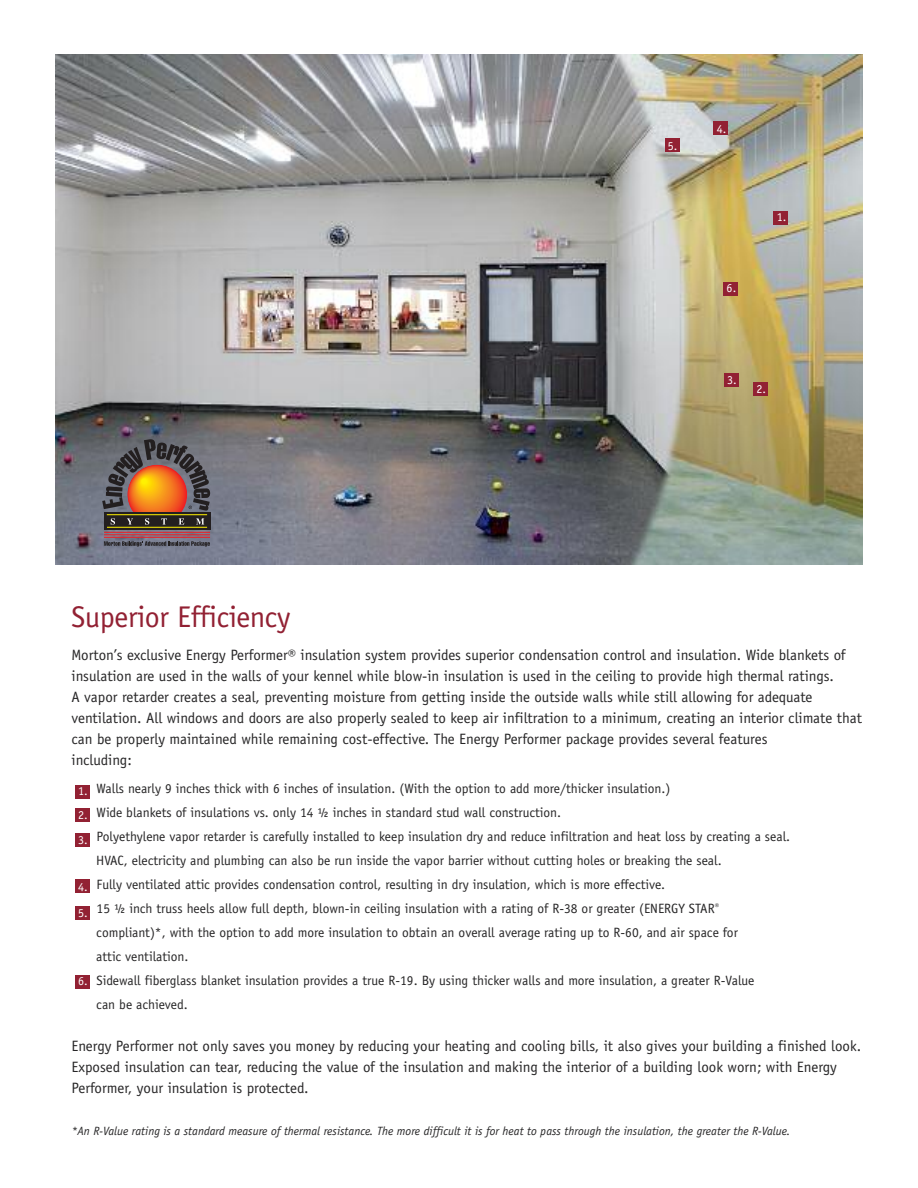
<style>
.page{position:relative;width:918px;height:1188px;background:#fff}
.page>*{position:absolute;margin:0;border:0;box-sizing:border-box;transform-origin:0 0}
.t1{font:30px "Officina Sans";letter-spacing:-.01em;color:#922133}
.t2{font:15px/21px "Officina Sans";color:#272627}
.t3{font:13.5px/24px "Officina Sans";color:#272627}
.t4{font:italic 12px "Officina Sans";color:#272627}
.t5{font:12px/24.3px "Officina Sans";color:#fff;text-align:justify}
</style>
<div class="page">
<img style="left:55px;top:54px;width:807px;height:510px">
<svg style="left:104px;top:512px;width:106px;height:18px"></svg>
<svg style="left:111px;top:518px;width:4px;height:7px"></svg>
<svg style="left:127px;top:518px;width:6px;height:7px"></svg>
<svg style="left:145px;top:518px;width:4px;height:7px"></svg>
<svg style="left:161px;top:518px;width:6px;height:7px"></svg>
<svg style="left:179px;top:518px;width:5px;height:7px"></svg>
<svg style="left:196px;top:518px;width:8px;height:7px"></svg>
<hr style="left:104px;top:532px;width:106px;height:1px;background:#ee1d23">
<hr style="left:104px;top:534px;width:106px;height:1px;background:#ee1d23">
<hr style="left:104px;top:537px;width:106px;height:1px;background:#ee1d23">
<svg style="left:104px;top:541px;width:106px;height:6px"></svg>
<hr style="left:107px;top:527px;width:100px;height:1px;background:#fff101">
<hr style="left:107px;top:514px;width:100px;height:1px;background:#fff101">
<svg style="left:102px;top:439px;width:108px;height:73px;background:#856249"></svg>
<div style="left:75px;top:785px;width:14px;height:13px;background:#922133"></div>
<div style="left:75px;top:808px;width:14px;height:14px;background:#922133"></div>
<div style="left:75px;top:833px;width:14px;height:13px;background:#922133"></div>
<div style="left:75px;top:879px;width:14px;height:14px;background:#922133"></div>
<div style="left:75px;top:906px;width:14px;height:13px;background:#922133"></div>
<div style="left:75px;top:975px;width:14px;height:13px;background:#922133"></div>
<div style="left:774px;top:211px;width:14px;height:14px;background:#922133"></div>
<div style="left:753px;top:382px;width:15px;height:14px;background:#922133"></div>
<div style="left:724px;top:373px;width:14px;height:14px;background:#922133"></div>
<div style="left:714px;top:121px;width:14px;height:14px;background:#922133"></div>
<div style="left:665px;top:138px;width:14px;height:14px;background:#922133"></div>
<div style="left:724px;top:282px;width:14px;height:14px;background:#922133"></div>
<p class="t5" style="left:668px;top:134px;width:11px">5.</p>
<p class="t5" style="left:717px;top:117px;width:11px">4.</p>
<p class="t5" style="left:727px;top:277px;width:11px">6.</p>
<p class="t5" style="left:777px;top:206px;width:11px">1.</p>
<p class="t5" style="left:727px;top:369px;width:11px">3.</p>
<p class="t5" style="left:756px;top:378px;width:11px">2.</p>
<h1 class="t1" style="left:72px;top:605px;width:220px">Superior Efficiency</h1>
<p class="t2" style="left:72px;top:645px;width:792px">Morton’s exclusive Energy Performer® insulation system provides superior condensation control and insulation. Wide blankets of insulation are used in the walls of your kennel while blow-in insulation is used in the ceiling to provide high thermal ratings.<br>A vapor retarder creates a seal, preventing moisture from getting inside the outside walls while still allowing for adequate ventilation. All windows and doors are also properly sealed to keep air infiltration to a minimum, creating an interior climate that can be properly maintained while remaining cost-effective. The Energy Performer package provides several features<br>including:</p>
<p class="t3" style="left:96px;top:778px;width:695px">Walls nearly 9 inches thick with 6 inches of insulation. (With the option to add more/thicker insulation.)<br>Wide blankets of insulations vs. only 14 ½ inches in standard stud wall construction.<br>Polyethylene vapor retarder is carefully installed to keep insulation dry and reduce infiltration and heat loss by creating a seal.<br>HVAC, electricity and plumbing can also be run inside the vapor barrier without cutting holes or breaking the seal.<br>Fully ventilated attic provides condensation control, resulting in dry insulation, which is more effective.<br>15 ½ inch truss heels allow full depth, blown-in ceiling insulation with a rating of R-38 or greater (ENERGY STAR<sup>® </sup>compliant)*, with the option to add more insulation to obtain an overall average rating up to R-60, and air space for<br>attic ventilation.<br>Sidewall fiberglass blanket insulation provides a true R-19. By using thicker walls and more insulation, a greater R-Value<br>can be achieved.</p>
<p class="t2" style="left:72px;top:1037px;width:791px">Energy Performer not only saves you money by reducing your heating and cooling bills, it also gives your building a finished look.<br>Exposed insulation can tear, reducing the value of the insulation and making the interior of a building look worn; with Energy<br>Performer, your insulation is protected.</p>
<p class="t4" style="left:72px;top:1127px;width:720px">*An R-Value rating is a standard measure of thermal resistance. The more difficult it is for heat to pass through the insulation, the greater the R-Value.</p>
<p class="t5" style="left:78px;top:780px;width:11px">1.<br>2.<br>3.</p>
<p class="t5" style="left:78px;top:875px;width:11px">4.</p>
<p class="t5" style="left:78px;top:902px;width:11px">5.</p>
<p class="t5" style="left:78px;top:969px;width:11px">6.</p>
</div>
